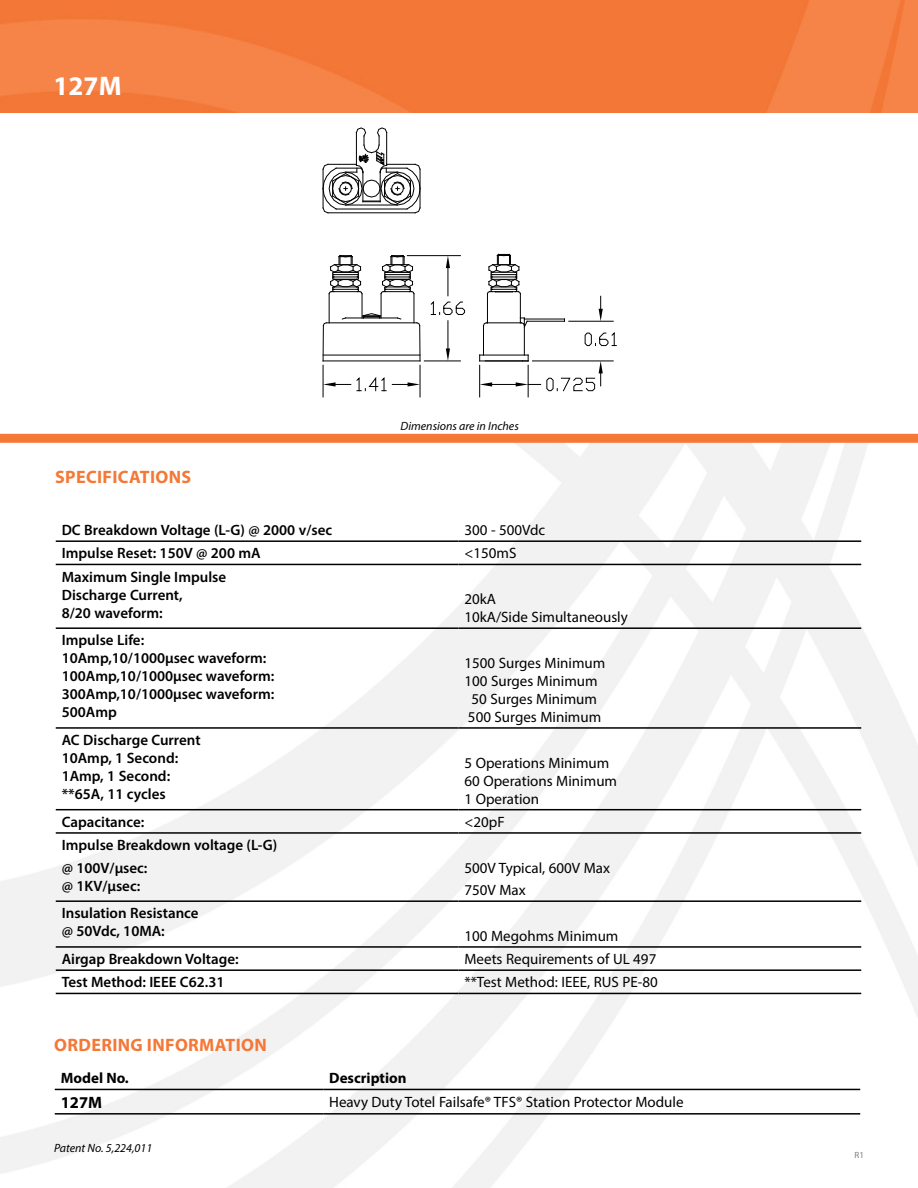
<style>
.page{position:relative;width:918px;height:1188px;background:#fff}
.page>*{position:absolute;margin:0;border:0;box-sizing:border-box;transform-origin:0 0}
.t1{font:700 27px "Myriad Pro";color:#fff}
.t2{font:700 18px "Myriad Pro";letter-spacing:.02em;color:#f47836}
.t3{font:700 16.5px "Myriad Pro";color:#000}
.t4{font:600 15px/18px "Myriad Pro";color:#000}
.t5{font:15px/18px "Myriad Pro";color:#000}
.t6{font:700 15px "Myriad Pro";color:#000}
.t7{font:italic 12px "Myriad Pro";color:#000}
.t8{font:9px "Myriad Pro";color:#7e8083}
</style>
<div class="page">
<img style="left:0;top:0;width:918px;height:113px">
<div style="left:0;top:434px;width:918px;height:9px;background:#f47836"></div>
<hr style="left:55px;top:1089px;width:268px;height:1px;background:#000">
<hr style="left:323px;top:1089px;width:537px;height:1px;background:#000">
<hr style="left:55px;top:1113px;width:268px;height:2px;background:#000">
<hr style="left:323px;top:1113px;width:537px;height:2px;background:#000">
<hr style="left:56px;top:540px;width:403px;height:2px;background:#000">
<hr style="left:459px;top:540px;width:402px;height:2px;background:#000">
<hr style="left:56px;top:564px;width:403px;height:1px;background:#000">
<hr style="left:459px;top:564px;width:402px;height:1px;background:#000">
<hr style="left:56px;top:627px;width:403px;height:2px;background:#000">
<hr style="left:459px;top:627px;width:402px;height:2px;background:#000">
<hr style="left:56px;top:727px;width:403px;height:2px;background:#000">
<hr style="left:459px;top:727px;width:402px;height:2px;background:#000">
<hr style="left:56px;top:809px;width:403px;height:1px;background:#000">
<hr style="left:459px;top:809px;width:402px;height:1px;background:#000">
<hr style="left:56px;top:832px;width:403px;height:2px;background:#000">
<hr style="left:459px;top:832px;width:402px;height:2px;background:#000">
<hr style="left:56px;top:900px;width:403px;height:2px;background:#000">
<hr style="left:459px;top:900px;width:402px;height:2px;background:#000">
<hr style="left:56px;top:946px;width:403px;height:2px;background:#000">
<hr style="left:459px;top:946px;width:402px;height:2px;background:#000">
<hr style="left:56px;top:969px;width:403px;height:2px;background:#000">
<hr style="left:459px;top:969px;width:402px;height:2px;background:#000">
<hr style="left:56px;top:993px;width:403px;height:1px;background:#000">
<hr style="left:459px;top:993px;width:402px;height:1px;background:#000">
<hr style="left:323px;top:355px;width:97px;height:1px;background:#000">
<hr style="left:419px;top:326px;width:1px;height:35px;background:#000">
<hr style="left:323px;top:326px;width:1px;height:35px;background:#000">
<svg style="left:322px;top:127px;width:99px;height:87px"></svg>
<svg style="left:323px;top:255px;width:97px;height:71px"></svg>
<hr style="left:323px;top:361px;width:97px;height:1px;background:#000">
<hr style="left:420px;top:365px;width:1px;height:32px;background:#000">
<hr style="left:323px;top:365px;width:1px;height:32px;background:#000">
<svg style="left:392px;top:382px;width:28px;height:5px"></svg>
<svg style="left:323px;top:377px;width:63px;height:14px"></svg>
<hr style="left:479px;top:365px;width:1px;height:32px;background:#000">
<hr style="left:528px;top:365px;width:1px;height:32px;background:#000">
<hr style="left:424px;top:361px;width:36px;height:1px;background:#000">
<hr style="left:407px;top:255px;width:53px;height:1px;background:#000">
<svg style="left:446px;top:321px;width:4px;height:40px"></svg>
<svg style="left:431px;top:256px;width:34px;height:59px"></svg>
<svg style="left:479px;top:254px;width:137px;height:137px"></svg>
<h1 class="t1" style="left:54px;top:69px;width:70px">127M</h1>
<p class="t2" style="left:55px;top:466px;width:41px">SPECIFIC</p>
<p class="t2" style="left:129px;top:466px;width:64px">ATIONS</p>
<p class="t7" style="left:401px;top:419px;width:120px">Dimensions are in Inches</p>
<p class="t4" style="left:62px;top:521px;width:272px">DC Breakdown Voltage (L-G) @ 2000 v/sec</p>
<p class="t5" style="left:465px;top:521px;width:82px">300 - 500Vdc</p>
<p class="t4" style="left:62px;top:544px;width:200px">Impulse Reset: 150V @ 200 mA</p>
<p class="t5" style="left:465px;top:544px;width:53px">&lt;150mS</p>
<p class="t4" style="left:62px;top:567px;width:166px">Maximum Single Impulse<br>Discharge Current,<br>8/20 waveform:</p>
<p class="t5" style="left:465px;top:590px;width:165px">20kA<br>10kA/Side Simultaneously</p>
<p class="t4" style="left:62px;top:631px;width:214px">Impulse Life:<br>10Amp,10/1000μsec waveform:<br>100Amp,10/1000μsec waveform:<br>300Amp,10/1000μsec waveform:<br>500Amp</p>
<p class="t4" style="left:62px;top:731px;width:140px">AC Discharge Current<br>10Amp, 1 Second:<br>1Amp, 1 Second: **65A, 11 cycles</p>
<p class="t5" style="left:465px;top:654px;width:142px;text-align:center">1500 Surges Minimum<br>100 Surges Minimum<br>50 Surges Minimum<br>500 Surges Minimum</p>
<p class="t5" style="left:465px;top:753px;width:154px">5 Operations Minimum<br>60 Operations Minimum<br>1 Operation</p>
<p class="t4" style="left:62px;top:813px;width:84px">Capacitance:</p>
<p class="t5" style="left:465px;top:813px;width:42px">&lt;20pF</p>
<p class="t4" style="left:62px;top:834px;width:217px;line-height:22.5px">Impulse Breakdown voltage (L-G) @ 100V/μsec:</p>
<p class="t4" style="left:62px;top:876px;width:80px">@ 1KV/μsec:</p>
<p class="t5" style="left:465px;top:856px;width:147px;line-height:22.5px">500V Typical, 600V Max<br>750V Max</p>
<p class="t4" style="left:62px;top:904px;width:138px">Insulation Resistance @ 50Vdc, 10MA:</p>
<p class="t5" style="left:465px;top:927px;width:156px">100 Megohms Minimum</p>
<p class="t4" style="left:62px;top:950px;width:178px">Airgap Breakdown Voltage:</p>
<p class="t5" style="left:465px;top:950px;width:193px">Meets Requirements of UL 497</p>
<p class="t4" style="left:62px;top:973px;width:164px">Test Method: IEEE C62.31</p>
<p class="t5" style="left:465px;top:973px;width:195px">**Test Method: IEEE, RUS PE-80</p>
<p class="t2" style="left:54px;top:1033px;width:104px">ORDERING INFO</p>
<p class="t2" style="left:188px;top:1033px;width:59px">RMATION</p>
<p class="t6" style="left:61px;top:1069px;width:70px">MODEL NO.</p>
<p class="t6" style="left:329px;top:1069px;width:79px">DESCRIPTION</p>
<p class="t3" style="left:61px;top:1092px;width:43px">127M</p>
<p class="t5" style="left:329px;top:1092px;width:356px">Heavy Duty Totel Failsafe® TFS® Station Protector Module</p>
<p class="t7" style="left:54px;top:1141px;width:100px">Patent No. 5,224,011</p>
<p class="t8" style="left:855px;top:1150px;width:11px">R1</p>
</div>
